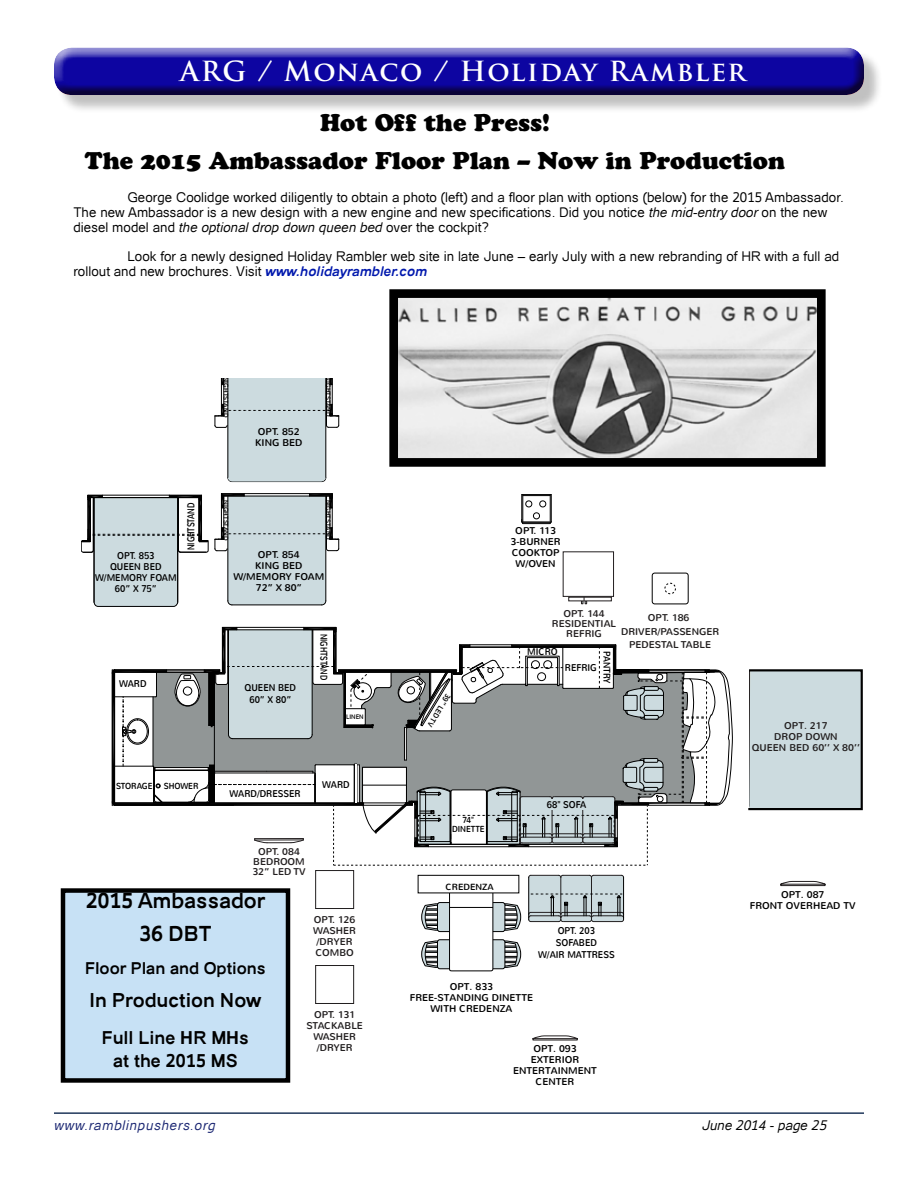
<style>
.page{position:relative;width:918px;height:1188px;background:#fff}
.page>*{position:absolute;margin:0;border:0;box-sizing:border-box;transform-origin:0 0}
.t1{font:700 27px "Trajan Pro";letter-spacing:.06em;color:#fff}
.t2{font:24px "Cooper Black Std";color:#000}
.t3{font:700 21px "Catriel";color:#000}
.t4{font:700 19.5px "Catriel";color:#000}
.t5{font:700 18px "Catriel";color:#000}
.t6{font:700 16.5px "Catriel";color:#000}
.t7{font:13.5px/14.9px "Catriel";color:#000}
.t8{font:italic 13.5px "Catriel";letter-spacing:.05em;color:#1a2672}
.t9{font:italic 13.5px "Catriel";color:#000}
.t10{font:10.05px "Nunito";color:#000;scale:.73 1}
.t11{font:9.75px/10.9px "Nunito";color:#000;text-align:center}
.t12{font:9.75px/11.7px "Nunito";color:#000;text-align:center;scale:.9 1}
.t13{font:9.75px/11.1px "Nunito";color:#221f1f;text-align:center}
.t14{font:9.75px/10.9px "Nunito";color:#211e1f;text-align:center}
.t15{font:9.75px/9.8px "Nunito";color:#231f20;text-align:center}
.t16{font:9.75px "Nunito";color:#000;scale:.73 1}
.t17{font:9.75px "Nunito";color:#000;scale:.85 1}
.t18{font:8.85px "Nunito";color:#000}
.t19{font:8.7px/8.7px "Nunito";color:#000;text-align:center;scale:.9 1}
.t20{font:7.65px "Nunito";color:#000;scale:.9 1}
.t21{font:6.6px "Nunito";color:#000;scale:.9 1}
.t22{font:6.3px "Nunito";color:#000}
.s1{font-style:italic}
.s2{font-weight:700;font-style:italic;color:#0018ad}
</style>
<div class="page">
<hr style="left:54px;top:1112px;width:810px;height:2px;background:#20375b">
<div style="left:56px;top:50px;width:826px;height:64px;background:#000;opacity:.25"></div>
<div style="left:53px;top:47px;width:811px;height:38px;background:#8c88d2"></div>
<div style="left:53px;top:51px;width:811px;height:47px;background:#d53520;opacity:.75"></div>
<img style="left:399px;top:299px;width:417px;height:158px">
<div style="left:389px;top:289px;width:437px;height:178px;border:9px solid #000"></div>
<svg style="left:748px;top:669px;width:115px;height:142px;background:#c1cfd3"></svg>
<div style="left:652px;top:573px;width:37px;height:31px;border:1px solid #010101;border-radius:3px"></div>
<div style="left:665px;top:583px;width:11px;height:11px;border:1px dashed #010101;border-radius:50%"></div>
<div style="left:563px;top:551px;width:51px;height:46px;border:1px solid #231f20"></div>
<svg style="left:581px;top:597px;width:6px;height:7px"></svg>
<hr style="left:221px;top:493px;width:111px;height:1px;background:#000">
<svg style="left:214px;top:378px;width:125px;height:104px"></svg>
<div style="left:315px;top:870px;width:39px;height:39px;border:1px solid #211e1f"></div>
<div style="left:315px;top:965px;width:39px;height:39px;border:1px solid #211e1f"></div>
<svg style="left:532px;top:1035px;width:46px;height:6px"></svg>
<svg style="left:780px;top:881px;width:46px;height:5px"></svg>
<svg style="left:112px;top:627px;width:621px;height:239px"></svg>
<svg style="left:521px;top:494px;width:31px;height:30px"></svg>
<svg style="left:505px;top:940px;width:17px;height:28px"></svg>
<div style="left:486px;top:940px;width:19px;height:29px;background:#ccdbdf;border-radius:2px"></div>
<div style="left:485px;top:939px;width:20px;height:30px;border:1px solid #000;border-radius:2px"></div>
<svg style="left:421px;top:940px;width:16px;height:28px"></svg>
<div style="left:437px;top:940px;width:20px;height:29px;background:#ccdbdf;border-radius:2px"></div>
<div style="left:437px;top:939px;width:20px;height:30px;border:1px solid #000;border-radius:2px"></div>
<svg style="left:505px;top:903px;width:17px;height:28px"></svg>
<div style="left:486px;top:903px;width:19px;height:29px;background:#ccdbdf;border-radius:2px"></div>
<div style="left:485px;top:902px;width:20px;height:30px;border:1px solid #000;border-radius:2px"></div>
<svg style="left:421px;top:903px;width:16px;height:28px"></svg>
<div style="left:437px;top:903px;width:20px;height:29px;background:#ccdbdf;border-radius:2px"></div>
<div style="left:437px;top:902px;width:20px;height:30px;border:1px solid #000;border-radius:2px"></div>
<svg style="left:449px;top:893px;width:45px;height:79px"></svg>
<hr style="left:450px;top:907px;width:43px;height:1px;background:#000">
<div style="left:418px;top:875px;width:101px;height:18px;border:1px solid #000"></div>
<svg style="left:81px;top:494px;width:258px;height:113px"></svg>
<svg style="left:528px;top:875px;width:96px;height:47px;background:#afbbbe"></svg>
<hr style="left:528px;top:877px;width:1px;height:43px;background:#000">
<hr style="left:623px;top:877px;width:1px;height:43px;background:#000">
<div style="left:63px;top:891px;width:225px;height:189px;background:#c7e1f5"></div>
<div style="left:61px;top:888px;width:229px;height:195px;border:4px solid #000"></div>
<h1 class="t1" style="left:180px;top:55px;width:567px">ARG / Monaco / Holiday Rambler</h1>
<p class="t2" style="left:320px;top:108px;width:231px">Hot Off the Press!</p>
<p class="t2" style="left:85px;top:146px;width:701px">The 2015 Ambassador Floor Plan – Now in Production</p>
<p class="t7" style="left:73px;top:190px;width:772px;text-indent:54px">George Coolidge worked diligently to obtain a photo (left) and a floor plan with options (below) for the 2015 Ambassador.<br>The new Ambassador is a new design with a new engine and new specifications. Did you notice <span class="s1">the mid-entry door</span> on the new diesel model and <span class="s1">the optional drop down queen bed</span> over the cockpit?</p>
<p class="t7" style="left:73px;top:249px;width:767px;text-indent:54px">Look for a newly designed Holiday Rambler web site in late June – early July with a new rebranding of HR with a full ad rollout and new brochures. Visit <span class="s2">www.holidayrambler.com</span></p>
<p class="t22" style="left:230px;top:377px;width:42px;rotate:90deg">NIGHTSTAND</p>
<p class="t22" style="left:333px;top:376px;width:42px;rotate:90deg">NIGHTSTAND</p>
<p class="t11" style="left:255px;top:426px;width:49px;text-align:left">OPT. 852<br>KING BED</p>
<p class="t12" style="left:95px;top:550px;width:92px;line-height:10.9px">OPT. 853<br>QUEEN BED<br>W/MEMORY FOAM<br>60” X 75”</p>
<p class="t10" style="left:184px;top:550px;width:67px;rotate:-90deg">NIGHTSTAND</p>
<p class="t22" style="left:230px;top:500px;width:42px;rotate:90deg">NIGHTSTAND</p>
<p class="t22" style="left:333px;top:500px;width:42px;rotate:90deg">NIGHTSTAND</p>
<p class="t11" style="left:233px;top:550px;width:92px">OPT. 854<br>KING BED<br>W/MEMORY FOAM<br>72’’ X 80’’</p>
<p class="t12" style="left:119px;top:678px;width:32px">WARD</p>
<p class="t12" style="left:245px;top:682px;width:59px">QUEEN BED<br>60” X 80”</p>
<p class="t16" style="left:330px;top:634px;width:65px;rotate:90deg">NIGHTSTAND</p>
<p class="t21" style="left:346px;top:713px;width:21px">LINEN</p>
<p class="t19" style="left:116px;top:782px;width:42px">STORAGE</p>
<p class="t19" style="left:164px;top:782px;width:40px">SHOWER</p>
<p class="t12" style="left:230px;top:788px;width:80px">WARD/DRESSER</p>
<p class="t12" style="left:322px;top:778px;width:32px">WARD</p>
<p class="t15" style="left:252px;top:847px;width:55px">OPT. 084<br>BEDROOM<br>32” LED TV</p>
<p class="t3" style="left:86px;top:888px;width:180px">2015 Ambassador</p>
<p class="t3" style="left:139px;top:921px;width:74px">36 DBT</p>
<p class="t6" style="left:85px;top:958px;width:182px">Floor Plan and Options</p>
<p class="t4" style="left:90px;top:988px;width:173px">In Production Now</p>
<p class="t5" style="left:102px;top:1027px;width:149px">Full Line HR MHs</p>
<p class="t5" style="left:113px;top:1050px;width:126px">at the 2015 MS</p>
<p class="t14" style="left:313px;top:914px;width:44px">OPT. 126<br>WASHER /DRYER<br>COMBO</p>
<p class="t14" style="left:306px;top:1009px;width:58px">OPT. 131<br>STACKABLE<br>WASHER /DRYER</p>
<p class="t11" style="left:511px;top:525px;width:52px">OPT. 113<br>3-BURNER<br>COOKTOP<br>W/OVEN</p>
<p class="t20" style="left:453px;top:697px;width:43px;rotate:121deg">39” LED TV</p>
<p class="t19" style="left:452px;top:816px;width:38px">74"<br>DINETTE</p>
<p class="t18" style="left:446px;top:881px;width:50px">CREDENZA</p>
<p class="t15" style="left:552px;top:609px;width:66px">OPT. 144<br>RESIDENTIAL<br>REFRIG</p>
<p class="t13" style="left:621px;top:612px;width:100px;line-height:13px">OPT. 186<br>DRIVER/PASSENGER<br>PEDESTAL TABLE</p>
<p class="t12" style="left:527px;top:646px;width:35px">MICRO</p>
<p class="t17" style="left:613px;top:651px;width:40px;rotate:90deg">PANTRY</p>
<p class="t12" style="left:565px;top:662px;width:37px">REFRIG</p>
<p class="t12" style="left:547px;top:799px;width:45px">68" SOFA</p>
<p class="t12" style="left:538px;top:925px;width:87px">OPT. 203<br>SOFABED<br>W/AIR MATTRESS</p>
<p class="t11" style="left:410px;top:981px;width:125px">OPT. 833<br>FREE-STANDING DINETTE<br>WITH CREDENZA</p>
<p class="t11" style="left:513px;top:1043px;width:85px">OPT. 093<br>EXTERIOR<br>ENTERTAINMENT<br>CENTER</p>
<p class="t13" style="left:752px;top:720px;width:110px">OPT. 217<br>DROP DOWN<br>QUEEN BED 60’’ X 80’’</p>
<p class="t11" style="left:750px;top:889px;width:108px">OPT. 087<br>FRONT OVERHEAD TV</p>
<p class="t8" style="left:54px;top:1118px;width:163px">www.ramblinpushers.org</p>
<p class="t9" style="left:702px;top:1118px;width:126px">June 2014 - page 25</p>
</div>
